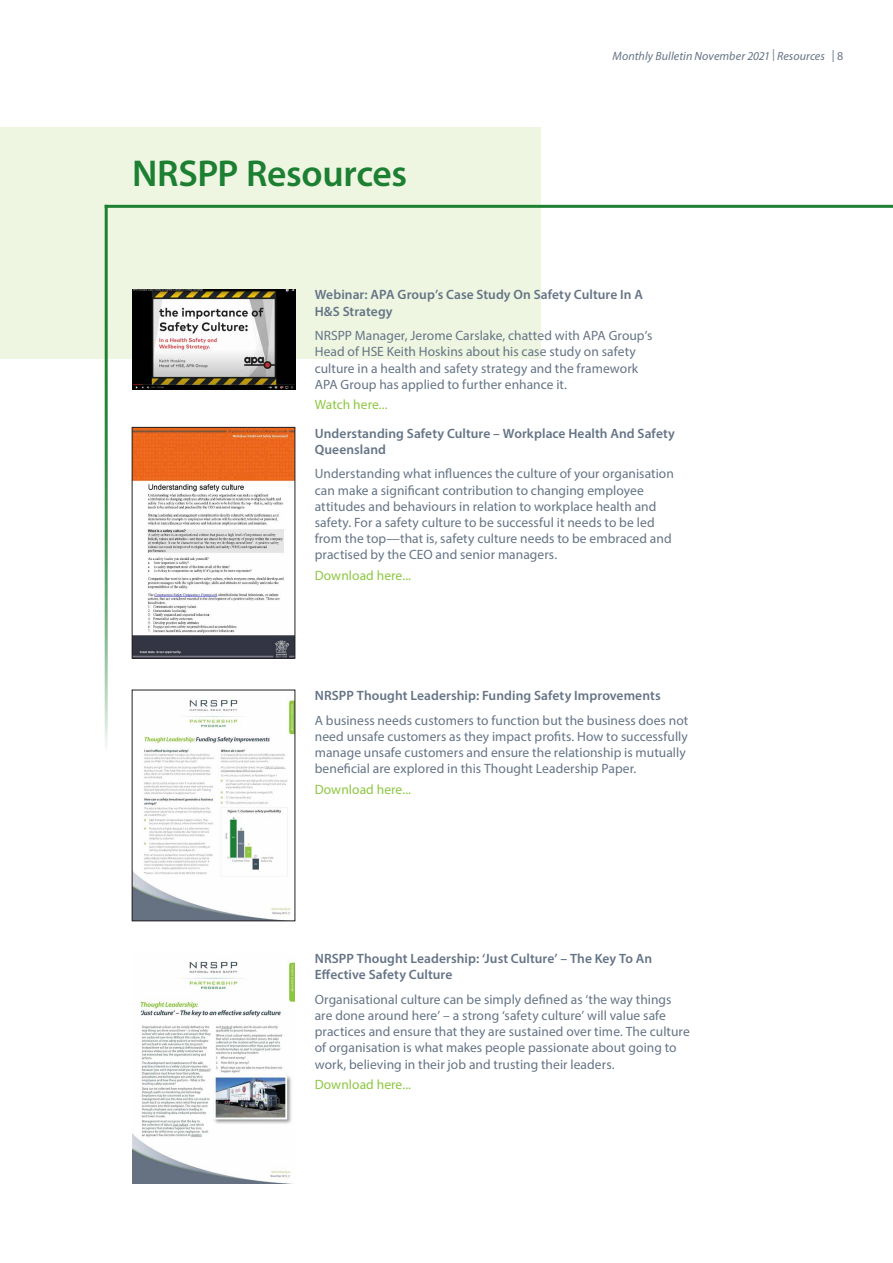
<style>
.page{position:relative;width:893px;height:1263px;background:#fff}
.page>*{position:absolute;margin:0;border:0;box-sizing:border-box;transform-origin:0 0}
.t1{font:600 37.5px "Myriad Pro";letter-spacing:-.01em;color:#1c7f32}
.t2{font:13.5px/16.2px "Myriad Pro";letter-spacing:.005em;color:#657485}
.t3{font:600 13.5px/16.2px "Myriad Pro";letter-spacing:.005em;color:#657485}
.t4{font:13.5px "Myriad Pro";letter-spacing:.005em;color:#8dc740}
.t5{font:italic 12px "Myriad Pro";letter-spacing:.005em;color:#657485}
.t6{font:12px "Myriad Pro";color:#657485}
</style>
<div class="page">
<div style="left:0;top:128px;width:540px;height:231px;background:#eef6e2"></div>
<hr style="left:105px;top:205px;width:788px;height:3px;background:#1c7f32">
<hr style="left:105px;top:205px;width:3px;height:545px;background:#1c7f32">
<img style="left:132px;top:960px;width:163px;height:223px">
<img style="left:134px;top:698px;width:159px;height:221px">
<img style="left:134px;top:429px;width:159px;height:227px">
<div style="left:132px;top:427px;width:163px;height:231px;border:1px solid #231f20"></div>
<img style="left:132px;top:289px;width:163px;height:101px">
<h1 class="t1" style="left:132px;top:150px;width:277px">NRSPP Resources</h1>
<p class="t5" style="left:613px;top:48px;width:214px">Monthly Bulletin November 2021 | Resources</p>
<p class="t6" style="left:832px;top:48px;width:13px">| 8</p>
<p class="t3" style="left:315px;top:286px;width:330px">Webinar: APA Group’s Case Study On Safety Culture In A<br>H&amp;S Strategy</p>
<p class="t2" style="left:315px;top:327px;width:339px">NRSPP Manager, Jerome Carslake, chatted with APA Group’s Head of HSE Keith Hoskins about his case study on safety culture in a health and safety strategy and the framework APA Group has applied to further enhance it.</p>
<p class="t4" style="left:315px;top:396px;width:74px">Watch here...</p>
<p class="t3" style="left:315px;top:424px;width:362px">Understanding Safety Culture – Workplace Health And Safety<br>Queensland</p>
<p class="t2" style="left:315px;top:466px;width:361px">Understanding what influences the culture of your organisation can make a significant contribution to changing employee attitudes and behaviours in relation to workplace health and safety. For a safety culture to be successful it needs to be led from the top—that is, safety culture needs to be embraced and practised by the CEO and senior managers.</p>
<p class="t4" style="left:315px;top:567px;width:98px">Download here...</p>
<p class="t3" style="left:315px;top:687px;width:347px">NRSPP Thought Leadership: Funding Safety Improvements</p>
<p class="t2" style="left:315px;top:712px;width:375px">A business needs customers to function but the business does not need unsafe customers as they impact profits. How to successfully manage unsafe customers and ensure the relationship is mutually beneficial are explored in this Thought Leadership Paper.</p>
<p class="t4" style="left:315px;top:781px;width:98px">Download here...</p>
<p class="t3" style="left:315px;top:950px;width:339px">NRSPP Thought Leadership: ‘Just Culture’ – The Key To An<br>Effective Safety Culture</p>
<p class="t2" style="left:315px;top:991px;width:376px">Organisational culture can be simply defined as ‘the way things are done around here’ – a strong ‘safety culture’ will value safe practices and ensure that they are sustained over time. The culture of organisation is what makes people passionate about going to work, believing in their job and trusting their leaders.</p>
<p class="t4" style="left:315px;top:1076px;width:98px">Download here...</p>
</div>
